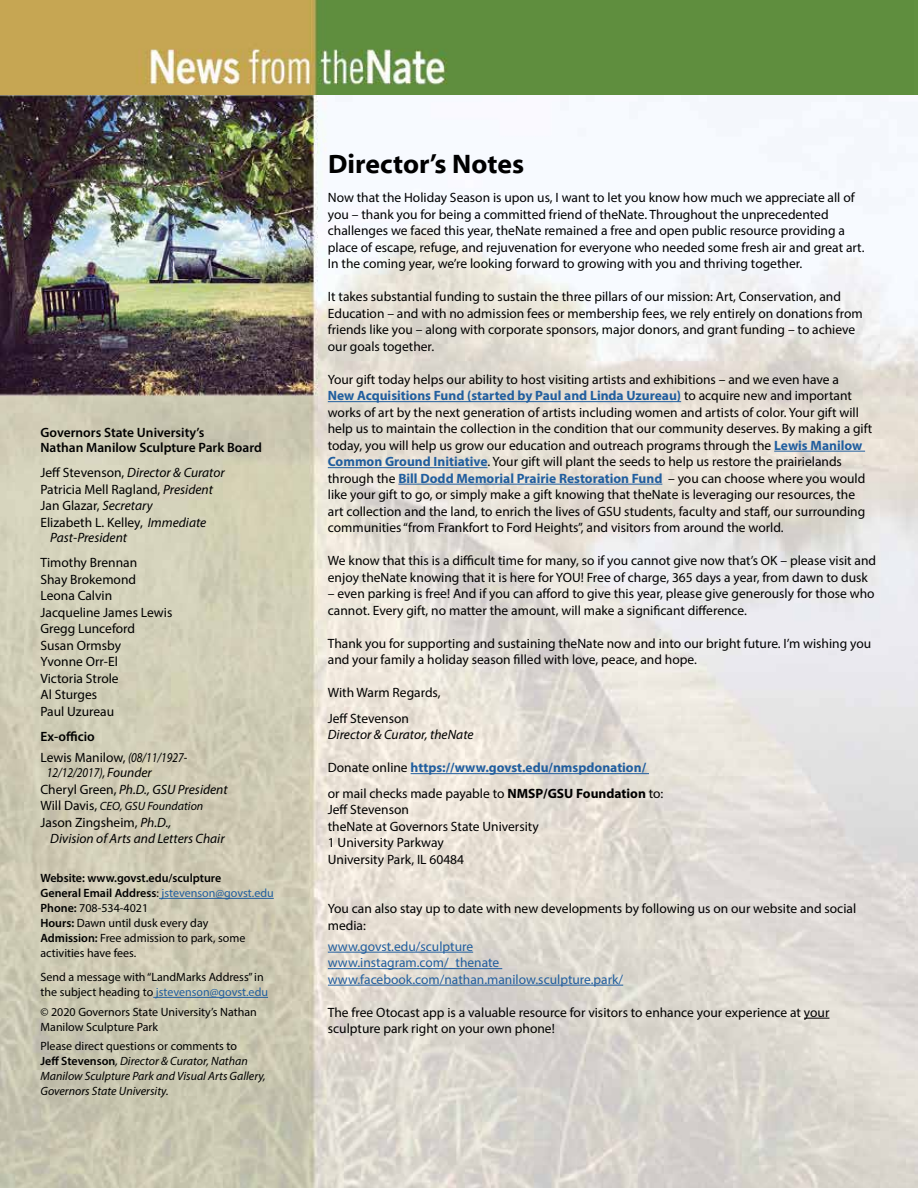
<style>
.page{position:relative;width:918px;height:1188px;background:#fff}
.page>*{position:absolute;margin:0;border:0;box-sizing:border-box;transform-origin:0 0}
.t1{font:700 27px "Myriad Web Pro";color:#000}
.t2{font:13.5px/16.5px "Myriad Pro";color:#000}
.t3{font:13.5px/16.5px "Myriad Pro";color:#215e9e}
.t4{font:italic 13.5px/16.5px "Myriad Pro";color:#000}
.t5{font:600 13.5px/15px "Myriad Pro";color:#000}
.t6{font:italic 13.5px/16.5px "Myriad Pro";color:#000;scale:.85 1}
.t7{font:12px/15px "Myriad Pro";color:#000}
.t8{font:italic 12px/15px "Myriad Pro";color:#000}
.s1{font-style:italic}
.s2{font-weight:600}
.s3{font-style:normal}
.s4{font-style:normal;font-size:13.5px}
.s5{color:#215e9e}
.s6{font-weight:600;font-style:normal}
.s7{font-weight:700;color:#215e9e}
.s8{font-weight:700}
</style>
<div class="page">
<img style="left:0;top:94px;width:918px;height:1094px">
<hr style="left:328px;top:401px;width:353px;height:1px;background:#215e9e">
<hr style="left:774px;top:451px;width:91px;height:1px;background:#215e9e">
<hr style="left:328px;top:467px;width:160px;height:1px;background:#215e9e">
<hr style="left:398px;top:484px;width:264px;height:1px;background:#215e9e">
<hr style="left:411px;top:773px;width:238px;height:1px;background:#215e9e">
<hr style="left:328px;top:952px;width:145px;height:1px;background:#215e9e">
<hr style="left:328px;top:968px;width:174px;height:1px;background:#215e9e">
<hr style="left:328px;top:985px;width:295px;height:1px;background:#215e9e">
<svg style="left:804px;top:1018px;width:25px;height:1px"></svg>
<hr style="left:159px;top:898px;width:115px;height:1px;background:#215e9e">
<hr style="left:153px;top:997px;width:115px;height:1px;background:#215e9e">
<img style="left:0;top:0;width:918px;height:94px">
<p class="t5" style="left:40px;top:424px;width:223px">Governors State University’s<br>Nathan Manilow Sculpture Park Board</p>
<p class="t2" style="left:40px;top:464px;width:186px">Jeff Stevenson, <span class="s1">Director &amp; Curator<br></span>Patricia Mell Ragland, <span class="s1">President<br></span>Jan Glazar, <span class="s1">Secretary<br></span>Elizabeth L. Kelley, <span class="s1">Immediate</span></p>
<p class="t4" style="left:50px;top:529px;width:78px">Past-President</p>
<p class="t2" style="left:40px;top:554px;width:133px">Timothy Brennan<br>Shay Brokemond<br>Leona Calvin<br>Jacqueline James Lewis<br>Gregg Lunceford<br>Susan Ormsby<br>Yvonne Orr-El<br>Victoria Strole<br>Al Sturges<br>Paul Uzureau</p>
<p class="t2" style="left:40px;top:726px;width:148px;line-height:21px"><span class="s2">Ex-officio<br></span>Lewis Manilow, <span class="s1">(08/11/1927-</span></p>
<p class="t6" style="left:41px;top:764px;width:222px;text-indent:6px">12/12/2017), Founder<br><span class="s3">Cheryl Green,</span> Ph.D., GSU President</p>
<p class="t8" style="left:41px;top:798px;width:164px"><span class="s4">Will Davis,</span> CEO, GSU Foundation</p>
<p class="t4" style="left:50px;top:814px;width:176px;text-indent:-10px"><span class="s3">Jason Zingsheim,</span> Ph.D.,<br>Division of Arts and Letters Chair</p>
<p class="t7" style="left:40px;top:870px;width:235px"><span class="s2">Website: www.govst.edu/sculpture<br>General Email Address</span>: <span class="s5">jstevenson@govst.edu </span><span class="s2">Phone:</span> 708-534-4021<br><span class="s2">Hours:</span> Dawn until dusk every day<br><span class="s2">Admission:</span> Free admission to park, some activities have fees.</p>
<p class="t7" style="left:40px;top:969px;width:229px">Send a message with “LandMarks Address” in the subject heading to <span class="s5">jstevenson@govst.edu</span></p>
<p class="t7" style="left:40px;top:1004px;width:218px">© 2020 Governors State University’s Nathan<br>Manilow Sculpture Park</p>
<p class="t8" style="left:40px;top:1038px;width:227px"><span class="s3">Please direct questions or comments to<br></span><span class="s6">Jeff Stevenson</span>, Director &amp; Curator, Nathan Manilow Sculpture Park and Visual Arts Gallery, Governors State University.</p>
<h1 class="t1" style="left:328px;top:149px;width:197px">Director’s Notes</h1>
<p class="t2" style="left:328px;top:189px;width:538px">Now that the Holiday Season is upon us, I want to let you know how much we appreciate all of you – thank you for being a committed friend of theNate. Throughout the unprecedented challenges we faced this year, theNate remained a free and open public resource providing a place of escape, refuge, and rejuvenation for everyone who needed some fresh air and great art.<br>In the coming year, we’re looking forward to growing with you and thriving together.</p>
<p class="t2" style="left:328px;top:288px;width:536px">It takes substantial funding to sustain the three pillars of our mission: Art, Conservation, and Education – and with no admission fees or membership fees, we rely entirely on donations from friends like you – along with corporate sponsors, major donors, and grant funding – to achieve our goals together.</p>
<p class="t2" style="left:328px;top:371px;width:546px">Your gift today helps our ability to host visiting artists and exhibitions – and we even have a<br><span class="s7">New Acquisitions Fund (started by Paul and Linda Uzureau)</span> to acquire new and important works of art by the next generation of artists including women and artists of color. Your gift will help us to maintain the collection in the condition that our community deserves. By making a gift today, you will help us grow our education and outreach programs through the <span class="s7">Lewis Manilow Common Ground Initiative</span>. Your gift will plant the seeds to help us restore the prairielands through the <span class="s7">Bill Dodd Memorial Prairie Restoration Fund</span> – you can choose where you would like your gift to go, or simply make a gift knowing that theNate is leveraging our resources, the art collection and the land, to enrich the lives of GSU students, faculty and staff, our surrounding communities “from Frankfort to Ford Heights”, and visitors from around the world.</p>
<p class="t2" style="left:328px;top:552px;width:550px">We know that this is a difficult time for many, so if you cannot give now that’s OK – please visit and enjoy theNate knowing that it is here for YOU! Free of charge, 365 days a year, from dawn to dusk</p>
<p class="t2" style="left:328px;top:585px;width:548px">– even parking is free! And if you can afford to give this year, please give generously for those who cannot. Every gift, no matter the amount, will make a significant difference.</p>
<p class="t2" style="left:328px;top:635px;width:545px">Thank you for supporting and sustaining theNate now and into our bright future. I’m wishing you and your family a holiday season filled with love, peace, and hope.</p>
<p class="t2" style="left:328px;top:680px;width:114px;line-height:25.5px">With Warm Regards,<br>Jeff Stevenson</p>
<p class="t4" style="left:328px;top:726px;width:147px">Director &amp; Curator, theNate</p>
<p class="t2" style="left:328px;top:755px;width:337px;line-height:25.5px">Donate online <span class="s7">https://www.govst.edu/nmspdonation/<br></span>or mail checks made payable to <span class="s8">NMSP/GSU Foundation</span> to:</p>
<p class="t2" style="left:328px;top:801px;width:213px">Jeff Stevenson<br>theNate at Governors State University<br>1 University Parkway<br>University Park, IL 60484</p>
<p class="t2" style="left:328px;top:900px;width:530px">You can also stay up to date with new developments by following us on our website and social media:</p>
<p class="t3" style="left:328px;top:938px;width:297px">www.govst.edu/sculpture www.instagram.com/_thenate www.facebook.com/nathan.manilow.sculpture.park/</p>
<p class="t2" style="left:328px;top:1004px;width:503px">The free Otocast app is a valuable resource for visitors to enhance your experience at your sculpture park right on your own phone!</p>
</div>
